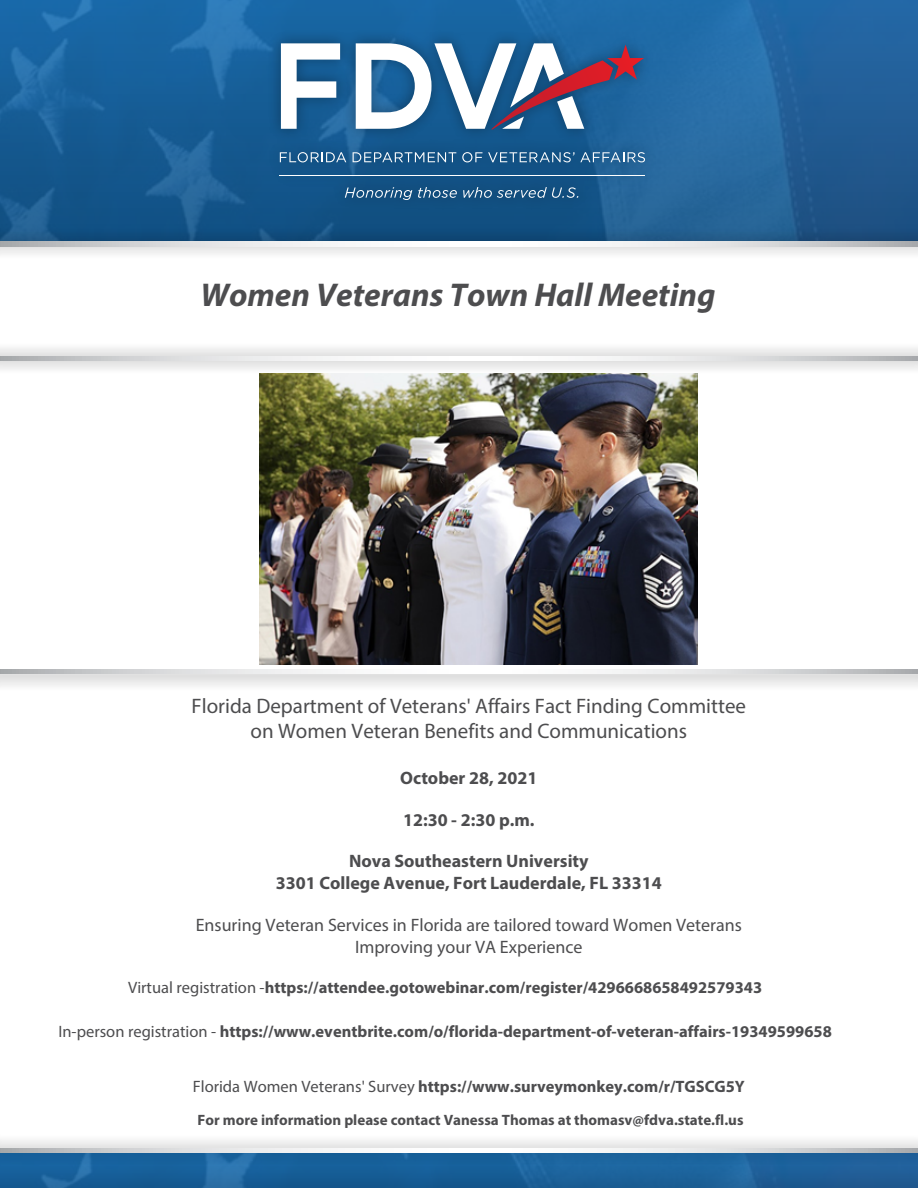
<style>
.page{position:relative;width:918px;height:1188px;background:#fff}
.page>*{position:absolute;margin:0;border:0;box-sizing:border-box;transform-origin:0 0}
.t1{font:italic 700 33px "Myriad Pro";color:#4d4d4f}
.t2{font:21px/25.2px "Myriad Pro";color:#4d4d4f;text-align:center}
.t3{font:700 18px/22.5px "Myriad Pro";color:#4d4d4f;text-align:center}
.t4{font:18px/22px "Myriad Pro";color:#4d4d4f;text-align:center}
.t5{font:700 16.5px "Myriad Pro";color:#4d4d4f}
.t6{font:700 15px "Myriad Pro";color:#4d4d4f}
.s1{font-weight:400}
</style>
<div class="page">
<img style="left:0;top:0;width:918px;height:228px">
<div style="left:0;top:228px;width:918px;height:33px;background:#000;opacity:.46"></div>
<svg style="left:0;top:242px;width:918px;height:4px"></svg>
<div style="left:0;top:342px;width:918px;height:33px;background:#000;opacity:.46"></div>
<svg style="left:0;top:356px;width:918px;height:5px"></svg>
<img style="left:0;top:1167px;width:918px;height:21px">
<div style="left:0;top:1134px;width:918px;height:33px;background:#000;opacity:.46"></div>
<svg style="left:0;top:1148px;width:918px;height:5px"></svg>
<div style="left:266px;top:29px;width:393px;height:185px;background:#000;opacity:.33"></div>
<hr style="left:280px;top:175px;width:365px;height:1px;background:#fff">
<svg style="left:280px;top:152px;width:66px;height:10px"></svg>
<svg style="left:353px;top:152px;width:103px;height:10px"></svg>
<svg style="left:462px;top:152px;width:20px;height:10px"></svg>
<svg style="left:488px;top:152px;width:157px;height:10px;background:#4f7fa5"></svg>
<svg style="left:345px;top:187px;width:67px;height:13px"></svg>
<svg style="left:418px;top:187px;width:39px;height:11px"></svg>
<svg style="left:463px;top:187px;width:115px;height:11px"></svg>
<svg style="left:281px;top:43px;width:59px;height:86px"></svg>
<svg style="left:356px;top:43px;width:288px;height:87px"></svg>
<div style="left:0;top:669px;width:918px;height:21px;background:#000;opacity:.46"></div>
<svg style="left:0;top:669px;width:918px;height:5px"></svg>
<img style="left:260px;top:374px;width:437px;height:291px">
<h1 class="t1" style="left:201px;top:273px;width:517px">Women Veterans Town Hall Meeting</h1>
<p class="t2" style="left:192px;top:693px;width:556px">Florida Department of Veterans' Affairs Fact Finding Committee on Women Veteran Benefits and Communications</p>
<p class="t3" style="left:400px;top:767px;width:139px">October 28, 2021</p>
<p class="t3" style="left:403px;top:808px;width:133px">12:30 - 2:30 p.m.</p>
<p class="t3" style="left:276px;top:849px;width:387px">Nova Southeastern University<br>3301 College Avenue, Fort Lauderdale, FL 33314</p>
<p class="t4" style="left:196px;top:914px;width:548px">Ensuring Veteran Services in Florida are tailored toward Women Veterans<br>Improving your VA Experience</p>
<p class="t5" style="left:128px;top:977px;width:636px"><span class="s1">Virtual registration -</span>https://attendee.gotowebinar.com/register/4296668658492579343</p>
<p class="t5" style="left:59px;top:1020px;width:775px"><span class="s1">In-person registration -</span> https://www.eventbrite.com/o/florida-department-of-veteran-affairs-19349599658</p>
<p class="t5" style="left:193px;top:1076px;width:554px"><span class="s1">Florida Women Veterans' Survey</span> https://www.surveymonkey.com/r/TGSCG5Y</p>
<p class="t6" style="left:198px;top:1110px;width:547px">For more information please contact Vanessa Thomas at thomasv@fdva.state.fl.us</p>
</div>
